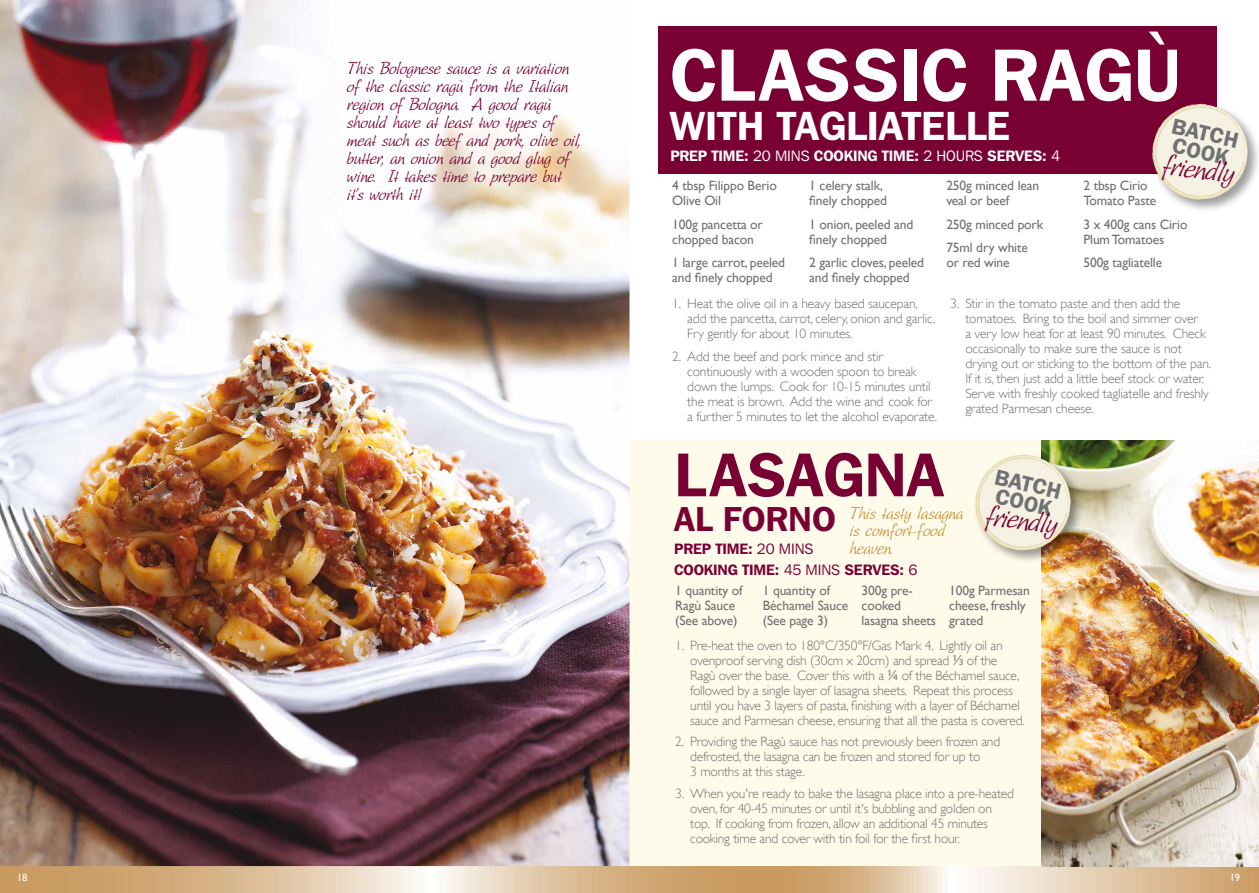
<style>
.page{position:relative;width:1259px;height:893px;background:#fff}
.page>*{position:absolute;margin:0;border:0;box-sizing:border-box;transform-origin:0 0}
.t1{font:600 73.5px "Franklin Gothic IT Cby BT";color:#fff}
.t2{font:600 61.5px "Franklin Gothic IT Cby BT";color:#790033}
.t3{font:600 40.5px "Franklin Gothic IT Cby BT";color:#fff}
.t4{font:600 34.5px "Franklin Gothic IT Cby BT";color:#790033}
.t5{font:32.25px "Sallwey Script Normal";color:#790033}
.t6{font:600 22.05px/18.9px "Franklin Gothic";color:#707172}
.t7{font:19.5px/18px "Sallwey Script Normal";letter-spacing:-.05em;color:#790033}
.t8{font:19.5px/17.2px "Sallwey Script Normal";letter-spacing:-.05em;color:#c29139}
.t9{font:600 15px "Franklin Gothic IT Cby BT";letter-spacing:-.01em;color:#fff}
.t10{font:600 15px/21px "Franklin Gothic IT Cby BT";letter-spacing:-.01em;color:#790033}
.t11{font:300 13.5px/15px "Gill Sans";letter-spacing:-.015em;color:#707172}
.t12{font:13.5px/15px "Gill Sans";letter-spacing:-.01em;color:#707172}
.t13{font:10.5px "Gill Sans";color:#fff}
.s1{font-weight:400}
.s2{font-family:"Lucida Grande";font-weight:400}
</style>
<div class="page">
<svg style="left:0;top:866px;width:629px;height:27px;background:#dec19e"></svg>
<svg style="left:629px;top:866px;width:630px;height:27px;background:#dcbd98"></svg>
<div style="left:629px;top:441px;width:628px;height:425px;background:#fffbeb"></div>
<img style="left:0;top:0;width:629px;height:866px">
<img style="left:1041px;top:441px;width:218px;height:425px">
<div style="left:659px;top:26px;width:557px;height:147px;background:#790033"></div>
<div style="left:1149px;top:101px;width:110px;height:112px;background:#000;opacity:.39"></div>
<svg style="left:1148px;top:100px;width:104px;height:104px"></svg>
<div style="left:973px;top:452px;width:111px;height:112px;background:#000;opacity:.39"></div>
<svg style="left:973px;top:451px;width:102px;height:103px"></svg>
<p class="t7" style="left:347px;top:60px;width:236px">This Bolognese sauce is a variation of the classic ragu from the Italian region of Bologna. A good ragu should have at least two types of meat such as beef and pork, olive oil, butter, an onion and a good glug of wine. It takes time to prepare but it’s worth it!</p>
<h1 class="t1" style="left:670px;top:29px;width:513px">CLASSIC RAGÙ</h1>
<h3 class="t3" style="left:670px;top:100px;width:342px">WITH TAGLIATELLE</h3>
<h3 class="t6" style="left:1174px;top:116px;width:69px;rotate:13deg">BATCH<br>COOK</h3>
<p class="t9" style="left:670px;top:146px;width:391px">PREP TIME: <span class="s1">20 MINS</span> COOKING TIME: <span class="s1">2 HOURS</span> SERVES: <span class="s1">4</span></p>
<h3 class="t5" style="left:1163px;top:152px;width:75px;rotate:7deg">friendly</h3>
<p class="t12" style="left:672px;top:178px;width:106px">4 tbsp Filippo Berio<br>Olive Oil</p>
<p class="t12" style="left:672px;top:216px;width:92px">100g pancetta or chopped bacon</p>
<p class="t12" style="left:672px;top:255px;width:114px">1 large carrot, peeled and finely chopped</p>
<p class="t12" style="left:946px;top:178px;width:94px">250g minced lean veal or beef</p>
<p class="t12" style="left:946px;top:212px;width:98px;line-height:23.5px">250g minced pork<br>75ml dry white</p>
<p class="t12" style="left:946px;top:255px;width:65px">or red wine</p>
<p class="t12" style="left:1083px;top:178px;width:74px">2 tbsp Cirio<br>Tomato Paste</p>
<p class="t12" style="left:1083px;top:216px;width:105px">3 x 400g cans Cirio<br>Plum Tomatoes</p>
<p class="t12" style="left:1083px;top:255px;width:80px">500g tagliatelle</p>
<p class="t12" style="left:809px;top:178px;width:79px">1 celery stalk, finely chopped</p>
<p class="t12" style="left:809px;top:216px;width:105px">1 onion, peeled and finely chopped</p>
<p class="t12" style="left:809px;top:255px;width:116px">2 garlic cloves, peeled and finely chopped</p>
<p class="t11" style="left:687px;top:296px;width:250px;text-indent:-15px">1. Heat the olive oil in a heavy based saucepan, add the pancetta, carrot, celery, onion and garlic.<br>Fry gently for about 10 minutes.</p>
<p class="t11" style="left:687px;top:349px;width:251px;text-indent:-15px">2. Add the beef and pork mince and stir continuously with a wooden spoon to break down the lumps. Cook for 10-15 minutes until the meat is brown. Add the wine and cook for a further 5 minutes to let the alcohol evaporate.</p>
<p class="t11" style="left:965px;top:296px;width:247px;text-indent:-15px">3. Stir in the tomato paste and then add the tomatoes. Bring to the boil and simmer over<br>a very low heat for at least 90 minutes. Check occasionally to make sure the sauce is not drying out or sticking to the bottom of the pan.<br>If it is, then just add a little beef stock or water.<br>Serve with freshly cooked tagliatelle and freshly grated Parmesan cheese.</p>
<h2 class="t2" style="left:674px;top:436px;width:271px">LASAGNA</h2>
<h3 class="t4" style="left:674px;top:497px;width:163px">AL FORNO</h3>
<p class="t10" style="left:674px;top:538px;width:245px">PREP TIME: <span class="s1">20 MINS<br></span>COOKING TIME: <span class="s1">45 MINS</span> SERVES: <span class="s1">6</span></p>
<h3 class="t8" style="left:849px;top:506px;width:116px">This tasty lasagna is comfort-food heaven.</h3>
<h3 class="t6" style="left:997px;top:466px;width:69px;rotate:13deg">BATCH<br>COOK</h3>
<h3 class="t5" style="left:986px;top:503px;width:75px;rotate:7deg">friendly</h3>
<p class="t12" style="left:675px;top:583px;width:69px">1 quantity of<br>Ragù Sauce (See above)</p>
<p class="t12" style="left:763px;top:583px;width:87px">1 quantity of<br>Béchamel Sauce (See page 3)</p>
<p class="t12" style="left:861px;top:583px;width:76px">300g pre&shy;cooked lasagna sheets</p>
<p class="t12" style="left:949px;top:583px;width:82px">100g Parmesan cheese, freshly grated</p>
<p class="t11" style="left:690px;top:638px;width:336px;text-indent:-15px">1. Pre-heat the oven to 180°C/350°F/Gas Mark 4. Lightly oil an ovenproof serving dish (30cm x 20cm) and spread <span class="s2">⅓</span> of the Ragù over the base. Cover this with a <span class="s2">¼</span> of the Béchamel sauce, followed by a single layer of lasagna sheets. Repeat this process until you have 3 layers of pasta, finishing with a layer of Béchamel sauce and Parmesan cheese, ensuring that all the pasta is covered.</p>
<p class="t11" style="left:690px;top:734px;width:311px;text-indent:-15px">2. Providing the Ragù sauce has not previously been frozen and defrosted, the lasagna can be frozen and stored for up to<br>3 months at this stage.</p>
<p class="t11" style="left:690px;top:785px;width:325px;text-indent:-15px">3. When you're ready to bake the lasagna place into a pre-heated oven, for 40-45 minutes or until it's bubbling and golden on top. If cooking from frozen, allow an additional 45 minutes cooking time and cover with tin foil for the first hour.</p>
<p class="t13" style="left:17px;top:871px;width:12px">18</p>
<p class="t13" style="left:1229px;top:871px;width:12px">19</p>
</div>
